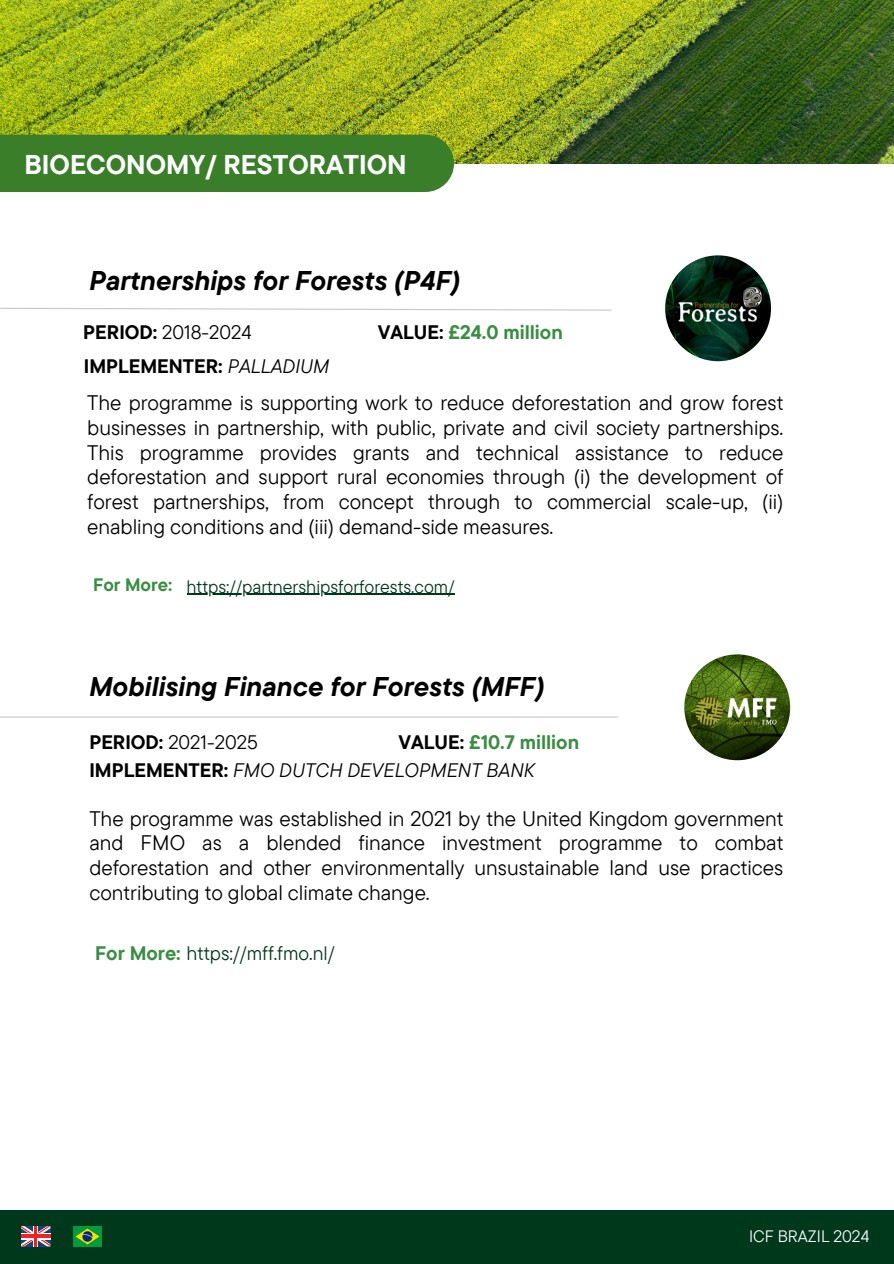
<style>
.page{position:relative;width:894px;height:1264px;background:#fff}
.page>*{position:absolute;margin:0;border:0;box-sizing:border-box;transform-origin:0 0}
.t1{font:italic 700 27px "TT Commons Pro";color:#000}
.t2{font:700 27px "TT Commons Pro";color:#fff}
.t3{font:21px/24.8px "TT Commons Pro";color:#000;text-align:justify}
.t4{font:italic 19.5px/28px "TT Commons Pro";color:#000}
.t5{font:19.5px "TT Commons Pro";color:#000}
.t6{font:19.5px "TT Commons Pro";color:#00381b}
.t7{font:700 19.5px "TT Commons Pro";color:#000}
.t8{font:700 19.5px "TT Commons Pro";color:#398e42}
.t9{font:18px "TT Commons Pro";color:#00381b}
.t10{font:16.5px "TT Commons Pro";color:#fff}
.s1{font-weight:700}
.s2{color:#000}
.s3{font-weight:400;font-style:italic}
.s4{font-weight:700;color:#398e42}
.s5{font-weight:700;font-style:normal}
.s6{font-weight:700;font-style:normal;color:#398e42}
</style>
<div class="page">
<img style="left:665px;top:255px;width:105px;height:106px;border-radius:50%">
<img style="left:678px;top:288px;width:83px;height:33px">
<svg style="left:0;top:307px;width:612px;height:4px"></svg>
<hr style="left:186px;top:593px;width:268px;height:1px;background:#00381b">
<img style="left:0;top:0;width:893px;height:163px">
<div style="left:0;top:135px;width:454px;height:57px;background:#3a7e2a"></div>
<div style="left:0;top:1210px;width:893px;height:53px;background:#00381b"></div>
<svg style="left:21px;top:1226px;width:29px;height:20px"></svg>
<svg style="left:21px;top:1232px;width:29px;height:7px"></svg>
<hr style="left:34px;top:1226px;width:4px;height:20px;background:#fff">
<hr style="left:21px;top:1234px;width:29px;height:3px;background:#ee2323">
<hr style="left:34px;top:1226px;width:3px;height:20px;background:#ee2323">
<img style="left:74px;top:1226px;width:28px;height:20px">
<hr style="left:0;top:716px;width:617px;height:1px;background:#c7c7c7">
<img style="left:684px;top:654px;width:106px;height:106px;border-radius:50%">
<img style="left:691px;top:692px;width:92px;height:36px">
<p class="t2" style="left:25px;top:146px;width:383px">BIOECONOMY/ RESTORATION</p>
<p class="t1" style="left:89px;top:263px;width:373px">Partnerships for Forests (P4F)</p>
<p class="t5" style="left:83px;top:320px;width:170px"><span class="s1">PERIOD:</span> 2018-2024</p>
<p class="t8" style="left:378px;top:320px;width:186px"><span class="s2">VALUE:</span> £24.0 million</p>
<p class="t7" style="left:84px;top:353px;width:247px">IMPLEMENTER: <span class="s3">PALLADIUM</span></p>
<p class="t3" style="left:87px;top:390px;width:697px">The programme is supporting work to reduce deforestation and grow forest businesses in partnership, with public, private and civil society partnerships.<br>This programme provides grants and technical assistance to reduce deforestation and support rural economies through (i) the development of forest partnerships, from concept through to commercial scale-up, (ii) enabling conditions and (iii) demand-side measures.</p>
<p class="t9" style="left:93px;top:574px;width:363px"><span class="s4">For More:</span> https://partnershipsforforests.com/</p>
<p class="t1" style="left:89px;top:669px;width:457px">Mobilising Finance for Forests (MFF)</p>
<p class="t5" style="left:89px;top:729px;width:170px"><span class="s1">PERIOD:</span> 2021-2025</p>
<p class="t4" style="left:89px;top:727px;width:491px;text-indent:309px"><span class="s5">VALUE:</span> <span class="s6">£10.7 million<br></span><span class="s5">IMPLEMENTER:</span> FMO DUTCH DEVELOPMENT BANK</p>
<p class="t3" style="left:89px;top:805px;width:695px">The programme was established in 2021 by the United Kingdom government and FMO as a blended finance investment programme to combat deforestation and other environmentally unsustainable land use practices contributing to global climate change.</p>
<p class="t6" style="left:95px;top:940px;width:241px"><span class="s4">For More:</span> https://mff.fmo.nl/</p>
<p class="t10" style="left:748px;top:1225px;width:122px">ICF BRAZIL 2024</p>
</div>
